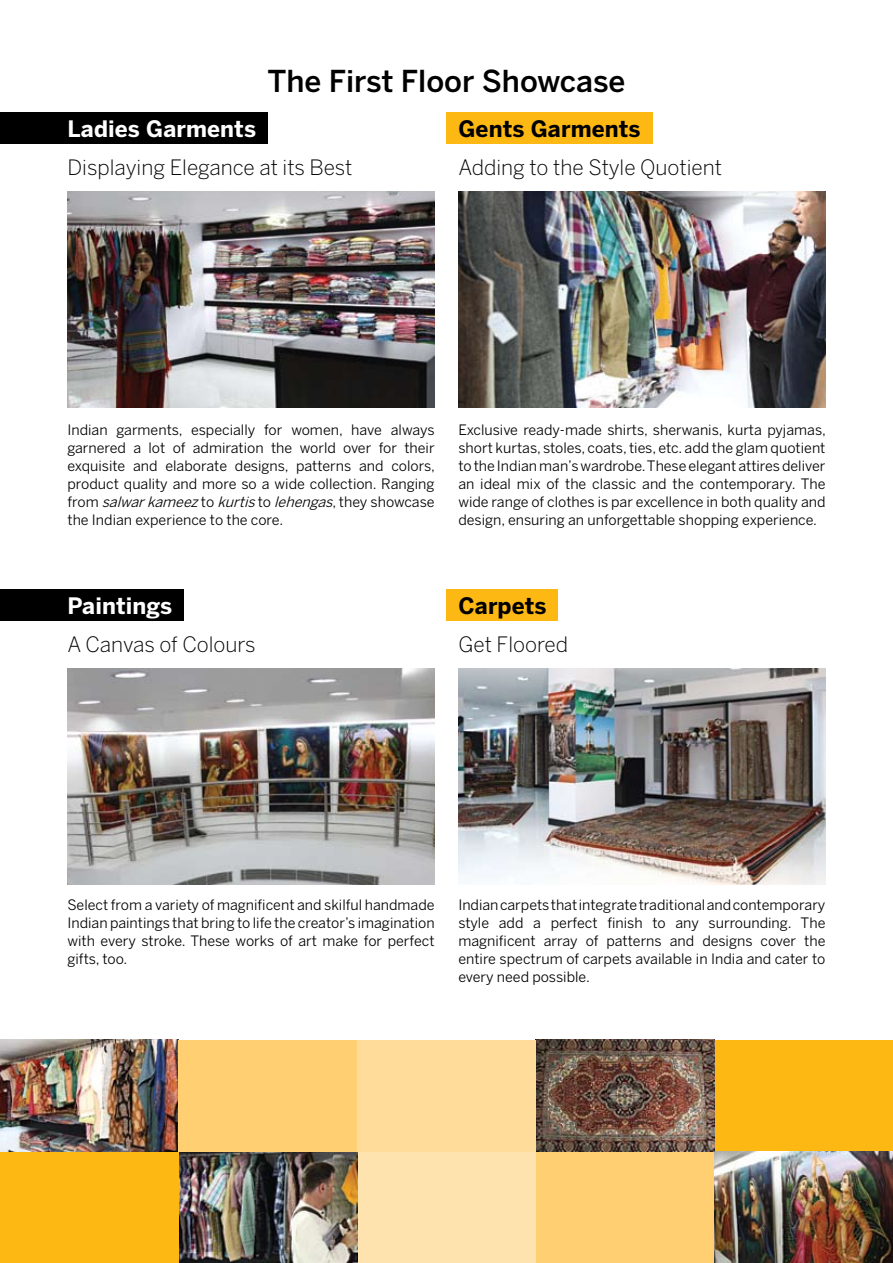
<style>
.page{position:relative;width:893px;height:1263px;background:#fff}
.page>*{position:absolute;margin:0;border:0;box-sizing:border-box;transform-origin:0 0}
.t1{font:500 30px "Benton Sans";color:#000}
.t2{font:700 22.5px "Benton Sans";letter-spacing:.005em;color:#fff}
.t3{font:700 22.5px "Benton Sans";letter-spacing:.005em;color:#000}
.t4{font:300 21px "Benton Sans";color:#000}
.t5{font:14.25px/18px "Benton Sans";color:#000;text-align:justify}
.s1{font-style:italic}
</style>
<div class="page">
<div style="left:357px;top:1151px;width:179px;height:112px;background:#ffe3af"></div>
<img style="left:179px;top:1151px;width:178px;height:112px">
<div style="left:536px;top:1151px;width:178px;height:112px;background:#ffcf71"></div>
<div style="left:714px;top:1040px;width:179px;height:111px;background:#fdb813"></div>
<img style="left:714px;top:1151px;width:179px;height:112px">
<img style="left:536px;top:1040px;width:178px;height:111px">
<div style="left:357px;top:1040px;width:179px;height:111px;background:#ffdc9a"></div>
<div style="left:0;top:1151px;width:179px;height:112px;background:#fdb813"></div>
<img style="left:0;top:1040px;width:179px;height:111px">
<div style="left:179px;top:1040px;width:178px;height:111px;background:#ffcf71"></div>
<div style="left:0;top:112px;width:268px;height:32px;background:#000"></div>
<div style="left:446px;top:112px;width:206px;height:32px;background:#fdb813"></div>
<img style="left:68px;top:191px;width:367px;height:216px">
<img style="left:458px;top:191px;width:367px;height:216px">
<div style="left:0;top:589px;width:184px;height:32px;background:#000"></div>
<div style="left:446px;top:589px;width:112px;height:32px;background:#fdb813"></div>
<img style="left:68px;top:668px;width:367px;height:216px">
<img style="left:458px;top:668px;width:367px;height:216px">
<h1 class="t1" style="left:267px;top:63px;width:359px">The First Floor Showcase</h1>
<h2 class="t2" style="left:68px;top:115px;width:190px">Ladies Garments</h2>
<h2 class="t3" style="left:458px;top:115px;width:184px">Gents Garments</h2>
<h3 class="t4" style="left:68px;top:155px;width:287px">Displaying Elegance at its Best</h3>
<h3 class="t4" style="left:458px;top:155px;width:265px">Adding to the Style Quotient</h3>
<p class="t5" style="left:68px;top:420px;width:369px">Indian garments, especially for women, have always garnered a lot of admiration the world over for their exquisite and elaborate designs, patterns and colors, product quality and more so a wide collection. Ranging f r o m <span class="s1">salwarkameez</span>t o <span class="s1">kurtis</span>t o <span class="s1">lehengas</span>, t h e y s h o w c a s e the Indian experience to the core.</p>
<p class="t5" style="left:458px;top:420px;width:369px">Exclusive ready-made shirts, sherwanis, kurta pyjamas, short kurtas, stoles, coats, ties, etc. add the glam quotient to the Indian man’s wardrobe. These elegant attires deliver an ideal mix of the classic and the contemporary. The wide range of clothes is par excellence in both quality and design, ensuring an unforgettable shopping experience.</p>
<h2 class="t2" style="left:68px;top:592px;width:106px">Paintings</h2>
<h2 class="t3" style="left:458px;top:592px;width:90px">Carpets</h2>
<h3 class="t4" style="left:68px;top:632px;width:190px">A Canvas of Colours</h3>
<h3 class="t4" style="left:458px;top:632px;width:111px">Get Floored</h3>
<p class="t5" style="left:68px;top:896px;width:369px">Select from a variety of magnificent and skilful handmade Indian paintings that bring to life the creator’s imagination with every stroke. These works of art make for perfect gifts, too.</p>
<p class="t5" style="left:458px;top:896px;width:369px">Indian carpets that integrate traditional and contemporary style add a perfect finish to any surrounding. The magnificent array of patterns and designs cover the entire spectrum of carpets available in India and cater to every need possible.</p>
</div>
